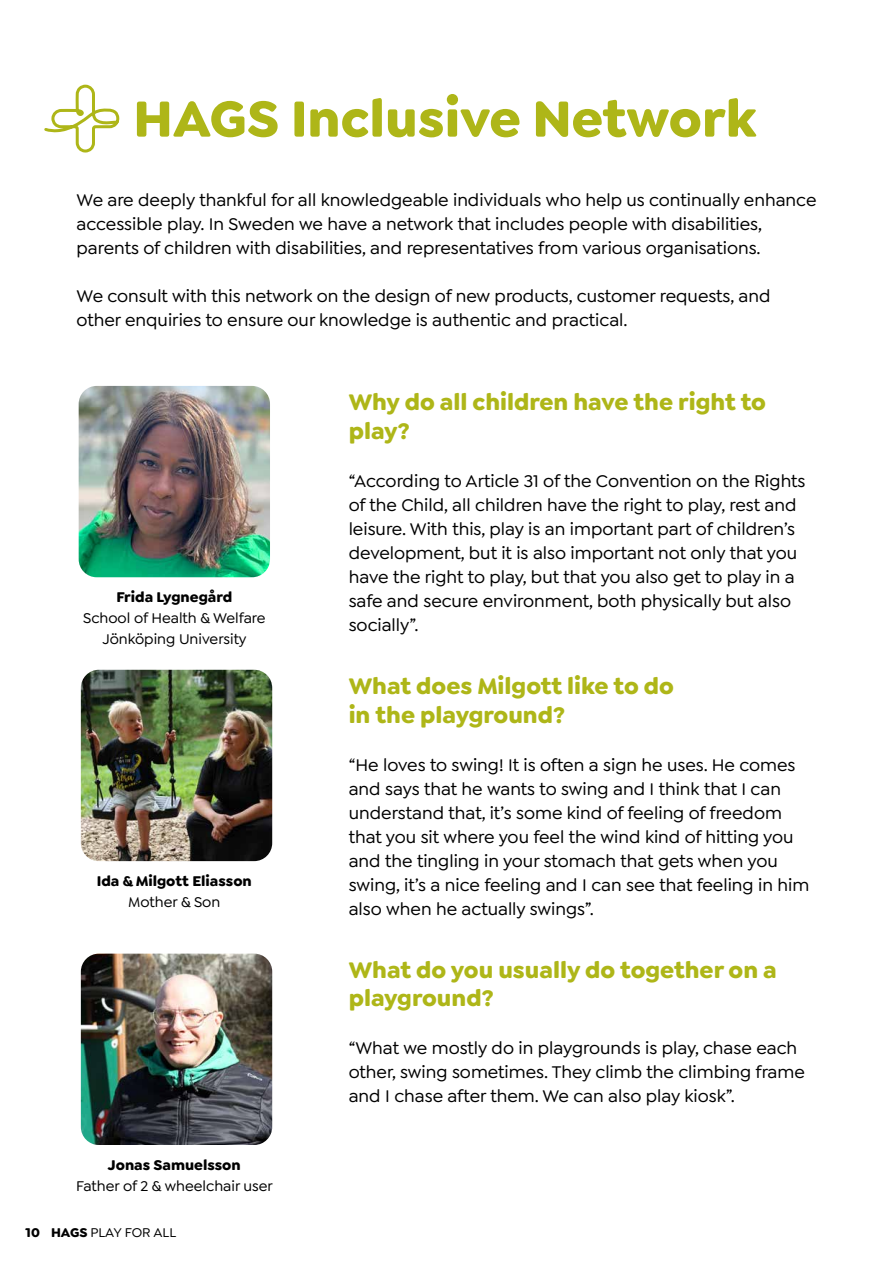
<style>
.page{position:relative;width:893px;height:1263px;background:#fff}
.page>*{position:absolute;margin:0;border:0;box-sizing:border-box;transform-origin:0 0}
.t1{font:700 54px "Goldplay";color:#aeb618}
.t2{font:700 24px/28.5px "Goldplay";color:#aeb618}
.t3{font:500 18px/24px "Goldplay";color:#000}
.t4{font:500 15px/21px "Goldplay";color:#000;text-align:center}
.t5{font:700 15px "Goldplay";color:#000}
.t6{font:500 13.5px "Goldplay";color:#000}
.s1{font-weight:700}
</style>
<div class="page">
<img style="left:79px;top:386px;width:191px;height:191px">
<img style="left:81px;top:954px;width:191px;height:191px">
<img style="left:81px;top:670px;width:191px;height:191px">
<svg style="left:44px;top:84px;width:76px;height:69px"></svg>
<h1 class="t1" style="left:133px;top:83px;width:625px">HAGS Inclusive Network</h1>
<p class="t3" style="left:77px;top:188px;width:741px">We are deeply thankful for all knowledgeable individuals who help us continually enhance accessible play. In Sweden we have a network that includes people with disabilities, parents of children with disabilities, and representatives from various organisations.</p>
<p class="t3" style="left:77px;top:284px;width:696px">We consult with this network on the design of new products, customer requests, and other enquiries to ensure our knowledge is authentic and practical.</p>
<p class="t5" style="left:116px;top:587px;width:117px">Frida Lygnegård</p>
<p class="t4" style="left:83px;top:608px;width:184px">School of Health &amp; Welfare<br>Jönköping University</p>
<p class="t5" style="left:97px;top:871px;width:157px">Ida &amp; Milgott Eliasson</p>
<p class="t4" style="left:128px;top:892px;width:94px">Mother &amp; Son</p>
<p class="t5" style="left:108px;top:1155px;width:134px">Jonas Samuelsson</p>
<p class="t4" style="left:76px;top:1175px;width:198px">Father of 2 &amp; wheelchair user</p>
<p class="t6" style="left:26px;top:1225px;width:152px"><span class="s1">10 HAGS</span> PLAY FOR ALL</p>
<h2 class="t2" style="left:349px;top:388px;width:419px">Why do all children have the right to play?</h2>
<p class="t3" style="left:349px;top:469px;width:458px">“According to Article 31 of the Convention on the Rights of the Child, all children have the right to play, rest and leisure. With this, play is an important part of children’s development, but it is also important not only that you have the right to play, but that you also get to play in a safe and secure environment, both physically but also socially”.</p>
<h2 class="t2" style="left:349px;top:671px;width:327px">What does Milgott like to do in the playground?</h2>
<p class="t3" style="left:349px;top:752px;width:462px">“He loves to swing! It is often a sign he uses. He comes and says that he wants to swing and I think that I can understand that, it’s some kind of feeling of freedom that you sit where you feel the wind kind of hitting you and the tingling in your stomach that gets when you swing, it’s a nice feeling and I can see that feeling in him also when he actually swings”.</p>
<h2 class="t2" style="left:349px;top:955px;width:430px">What do you usually do together on a playground?</h2>
<p class="t3" style="left:349px;top:1036px;width:458px">“What we mostly do in playgrounds is play, chase each other, swing sometimes. They climb the climbing frame and I chase after them. We can also play kiosk”.</p>
</div>
